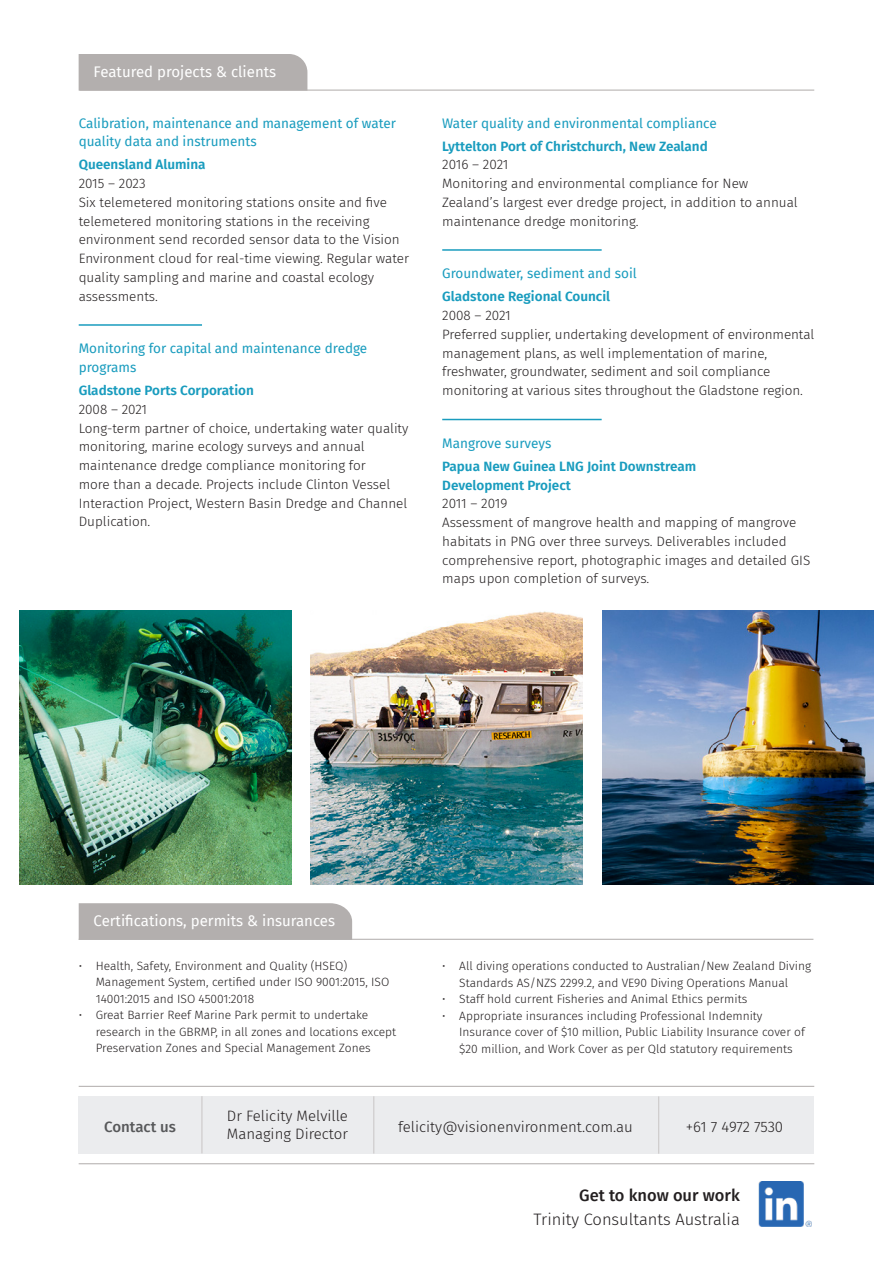
<style>
.page{position:relative;width:893px;height:1263px;background:#fff}
.page>*{position:absolute;margin:0;border:0;box-sizing:border-box;transform-origin:0 0}
.t1{font:300 16.5px "Fira Sans";color:#231f20}
.t2{font:500 16.5px "Fira Sans";color:#231f20}
.t3{font:300 15px/18.8px "Fira Sans";color:#231f20}
.t4{font:15px "Fira Sans";color:#fff}
.t5{font:300 15px "Fira Sans";letter-spacing:-.02em;color:#231f20}
.t6{font:500 15px "Fira Sans";color:#57585a}
.t7{font:300 13.5px/18.8px "Fira Sans";color:#231f20}
.t8{font:13.5px/18.8px "Fira Sans";color:#199cbe}
.t9{font:600 13.5px/18.8px "Fira Sans";color:#199cbe}
.t10{font:300 12px/16.5px "Fira Sans";color:#231f20}
</style>
<div class="page">
<hr style="left:79px;top:324px;width:123px;height:2px;background:#199cbe">
<hr style="left:80px;top:90px;width:734px;height:1px;background:#b3afae">
<div style="left:79px;top:54px;width:228px;height:37px;background:#b3afae"></div>
<hr style="left:442px;top:249px;width:160px;height:2px;background:#199cbe">
<hr style="left:442px;top:419px;width:160px;height:1px;background:#199cbe">
<hr style="left:79px;top:1163px;width:735px;height:1px;background:#b3afae">
<img style="left:758px;top:1182px;width:54px;height:44px">
<hr style="left:79px;top:1086px;width:735px;height:1px;background:#b3afae">
<div style="left:79px;top:1096px;width:735px;height:57px;background:#ebecee"></div>
<hr style="left:202px;top:1096px;width:1px;height:57px;background:#c8c5c5">
<hr style="left:658px;top:1096px;width:1px;height:58px;background:#c8c5c5">
<hr style="left:373px;top:1096px;width:1px;height:57px;background:#c8c5c5">
<img style="left:19px;top:611px;width:273px;height:273px">
<img style="left:602px;top:611px;width:272px;height:273px">
<img style="left:310px;top:611px;width:273px;height:273px">
<hr style="left:79px;top:939px;width:734px;height:1px;background:#b3afae">
<div style="left:79px;top:903px;width:273px;height:36px;background:#b3afae"></div>
<p class="t4" style="left:94px;top:60px;width:184px">Featured projects &amp; clients</p>
<p class="t8" style="left:79px;top:113px;width:319px">Calibration, maintenance and management of water quality data and instruments</p>
<p class="t9" style="left:79px;top:154px;width:128px">Queensland Alumina</p>
<p class="t7" style="left:79px;top:174px;width:332px">2015 – 2023<br>Six telemetered monitoring stations onsite and five telemetered monitoring stations in the receiving environment send recorded sensor data to the Vision Environment cloud for real-time viewing. Regular water quality sampling and marine and coastal ecology assessments.</p>
<p class="t8" style="left:79px;top:339px;width:290px">Monitoring for capital and maintenance dredge programs</p>
<p class="t9" style="left:79px;top:380px;width:177px">Gladstone Ports Corporation</p>
<p class="t7" style="left:79px;top:400px;width:331px">2008 – 2021<br>Long-term partner of choice, undertaking water quality monitoring, marine ecology surveys and annual maintenance dredge compliance monitoring for<br>more than a decade. Projects include Clinton Vessel Interaction Project, Western Basin Dredge and Channel Duplication.</p>
<p class="t8" style="left:442px;top:113px;width:276px">Water quality and environmental compliance</p>
<p class="t9" style="left:442px;top:136px;width:267px">Lyttelton Port of Christchurch, New Zealand</p>
<p class="t7" style="left:442px;top:155px;width:357px">2016 – 2021<br>Monitoring and environmental compliance for New Zealand’s largest ever dredge project, in addition to annual maintenance dredge monitoring.</p>
<p class="t8" style="left:442px;top:264px;width:196px">Groundwater, sediment and soil</p>
<p class="t9" style="left:442px;top:286px;width:169px">Gladstone Regional Council</p>
<p class="t7" style="left:442px;top:306px;width:374px">2008 – 2021<br>Preferred supplier, undertaking development of environmental management plans, as well implementation of marine, freshwater, groundwater, sediment and soil compliance monitoring at various sites throughout the Gladstone region.</p>
<p class="t8" style="left:442px;top:433px;width:111px">Mangrove surveys</p>
<p class="t9" style="left:442px;top:456px;width:256px">Papua New Guinea LNG Joint Downstream<br>Development Project</p>
<p class="t7" style="left:442px;top:494px;width:370px">2011 – 2019<br>Assessment of mangrove health and mapping of mangrove habitats in PNG over three surveys. Deliverables included comprehensive report, photographic images and detailed GIS maps upon completion of surveys.</p>
<p class="t4" style="left:94px;top:909px;width:243px">Certifications, permits &amp; insurances</p>
<p class="t10" style="left:96px;top:957px;width:295px;text-indent:-17px">• Health, Safety, Environment and Quality (HSEQ)<br>Management System, certified under ISO 9001:2015, ISO<br>14001:2015 and ISO 45001:2018</p>
<p class="t10" style="left:96px;top:1007px;width:302px;text-indent:-17px">• Great Barrier Reef Marine Park permit to undertake research in the GBRMP, in all zones and locations except<br>Preservation Zones and Special Management Zones</p>
<p class="t10" style="left:442px;top:957px;width:370px;text-align:center">• All diving operations conducted to Australian/New Zealand Diving<br>Standards AS/NZS 2299.2, and VE90 Diving Operations Manual</p>
<p class="t10" style="left:442px;top:990px;width:307px">• Staff hold current Fisheries and Animal Ethics permits</p>
<p class="t10" style="left:459px;top:1007px;width:347px;text-indent:-17px">• Appropriate insurances including Professional Indemnity<br>Insurance cover of $10 million, Public Liability Insurance cover of $20 million, and Work Cover as per Qld statutory requirements</p>
<p class="t3" style="left:227px;top:1106px;width:123px">Dr Felicity Melville<br>Managing Director</p>
<p class="t6" style="left:104px;top:1114px;width:73px">Contact us</p>
<p class="t3" style="left:398px;top:1117px;width:236px">felicity@visionenvironment.com.au</p>
<p class="t5" style="left:686px;top:1116px;width:99px">+61 7 4972 7530</p>
<p class="t2" style="left:579px;top:1182px;width:162px">Get to know our work</p>
<p class="t1" style="left:534px;top:1207px;width:208px">Trinity Consultants Australia</p>
</div>
